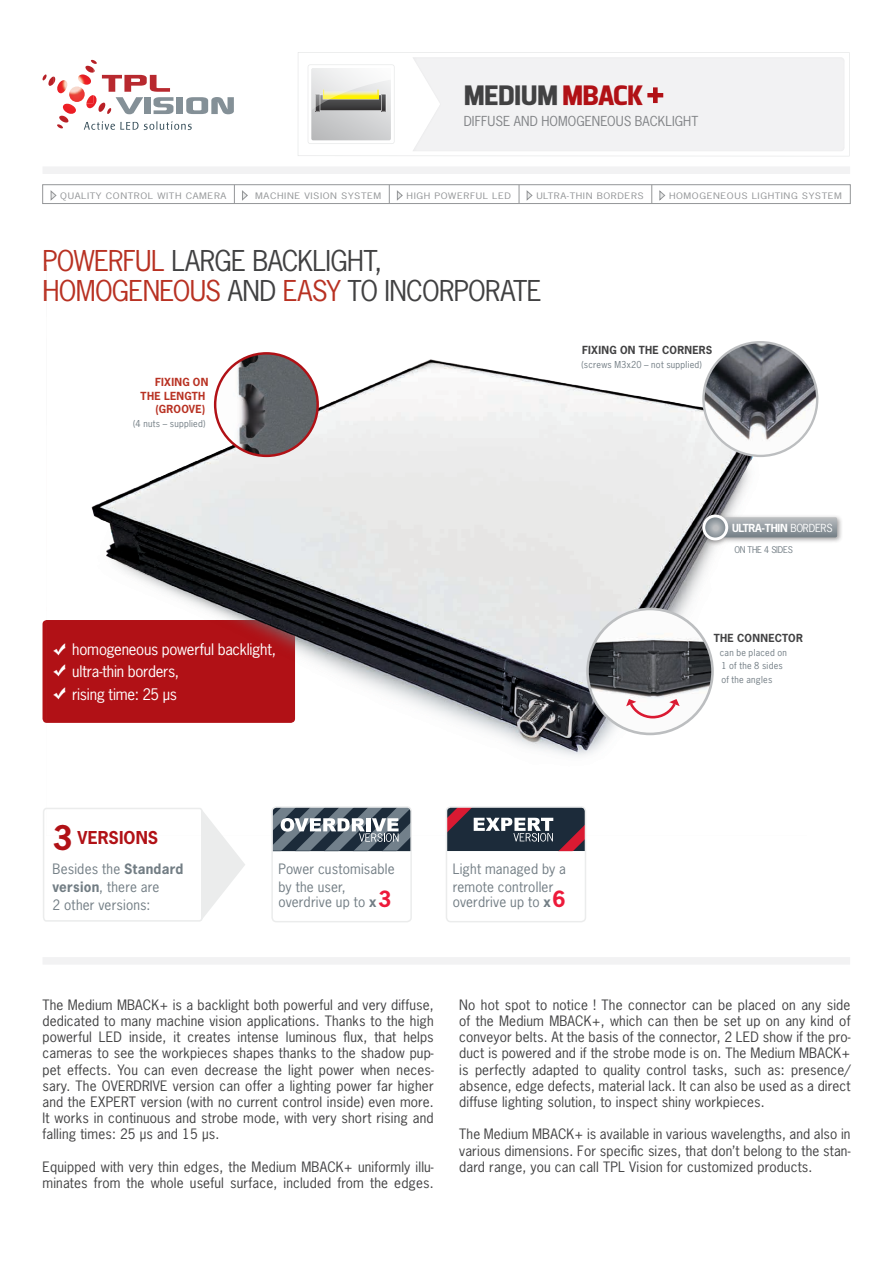
<style>
.page{position:relative;width:893px;height:1263px;background:#fff}
.page>*{position:absolute;margin:0;border:0;box-sizing:border-box;transform-origin:0 0}
.t1{font:700 28.5px "Dyno";letter-spacing:-.015em;color:#414142}
.t2{font:27px "News Gothic Std";letter-spacing:-.02em;color:#414142}
.t3{font:27px "News Gothic Std";color:#b83122}
.t4{font:700 16.65px "News Gothic Std";letter-spacing:.015em;color:#b11116}
.t5{font:15px/22.5px "News Gothic Std";letter-spacing:-.015em;color:#fff}
.t6{font:13.5px/16.2px "News Gothic Std";letter-spacing:.01em;color:#414142;text-align:justify}
.t7{font:13.5px/18px "News Gothic Std";letter-spacing:.01em;color:#727d84}
.t8{font:12.9px "News Gothic Std";letter-spacing:.005em;color:#808285}
.t9{font:700 10.5px "News Gothic Std";letter-spacing:.03em;color:#414142}
.t10{font:700 10.5px "News Gothic Std";letter-spacing:.03em;color:#b83122}
.t11{font:700 10.5px "News Gothic Std";letter-spacing:-.025em;color:#fff}
.t12{font:10.5px "News Gothic Std";color:#fff}
.t13{font:9px/13.5px "News Gothic Std";letter-spacing:.03em;color:#727d84}
.t14{font:8.7px "News Gothic Std";letter-spacing:-.025em;color:#727d84}
.t15{font:8.4px "News Gothic Std";letter-spacing:.055em;color:#949698;scale:1.25 1}
.s1{color:#b11116}
.s2{color:#b83122}
.s3{font-weight:400}
.s4{font-size:31.95px}
.s5{font-weight:700}
.s6{font-weight:700;font-size:21px;color:#ed1a3a}
</style>
<div class="page">
<svg style="left:42px;top:60px;width:192px;height:70px"></svg>
<div style="left:43px;top:166px;width:807px;height:8px;background:#f2f2f3"></div>
<div style="left:43px;top:957px;width:807px;height:7px;background:#f2f2f3"></div>
<svg style="left:298px;top:52px;width:551px;height:104px"></svg>
<svg style="left:308px;top:64px;width:87px;height:80px"></svg>
<div style="left:412px;top:57px;width:432px;height:94px;background:#f2f2f3"></div>
<svg style="left:51px;top:191px;width:5px;height:9px"></svg>
<svg style="left:234px;top:187px;width:1px;height:15px"></svg>
<svg style="left:242px;top:191px;width:6px;height:9px"></svg>
<svg style="left:389px;top:187px;width:1px;height:15px"></svg>
<svg style="left:397px;top:191px;width:6px;height:9px"></svg>
<svg style="left:519px;top:187px;width:1px;height:15px"></svg>
<svg style="left:527px;top:191px;width:5px;height:9px"></svg>
<svg style="left:651px;top:187px;width:1px;height:15px"></svg>
<svg style="left:660px;top:191px;width:5px;height:9px"></svg>
<div style="left:43px;top:185px;width:807px;height:19px;border:1px solid #949698"></div>
<img style="left:47px;top:341px;width:759px;height:415px">
<div style="left:699px;top:511px;width:144px;height:36px;background:#231f20;opacity:.45"></div>
<svg style="left:723px;top:517px;width:114px;height:20px;background:#989fa4"></svg>
<svg style="left:704px;top:516px;width:23px;height:23px"></svg>
<div style="left:702px;top:514px;width:26px;height:26px;border:3px solid #fff;border-radius:50%"></div>
<img style="left:215px;top:353px;width:103px;height:103px;border-radius:51px">
<div style="left:214px;top:352px;width:105px;height:105px;border:2px solid #b11116;border-radius:50%"></div>
<img style="left:587px;top:609px;width:125px;height:125px;border-radius:62px">
<div style="left:586px;top:608px;width:128px;height:127px;border:3px solid #bcbec0;border-radius:50%"></div>
<img style="left:703px;top:342px;width:114px;height:114px;border-radius:57px">
<div style="left:702px;top:341px;width:116px;height:116px;border:2px solid #bcbec0;border-radius:50%"></div>
<svg style="left:43px;top:808px;width:202px;height:114px"></svg>
<svg style="left:626px;top:699px;width:54px;height:21px"></svg>
<svg style="left:449px;top:809px;width:134px;height:42px;background:#484553"></svg>
<div style="left:446px;top:806px;width:140px;height:116px;border:2px solid #ebecec;border-radius:4px"></div>
<svg style="left:274px;top:809px;width:135px;height:42px;background:#6a7580"></svg>
<div style="left:271px;top:806px;width:141px;height:116px;border:2px solid #ebecec;border-radius:4px"></div>
<h1 class="t1" style="left:464px;top:78px;width:182px">MEDIUM <span class="s1">MBACK</span></h1>
<p class="t8" style="left:464px;top:113px;width:236px">DIFFUSE AND HOMOGENEOUS BACKLIGHT</p>
<p class="t15" style="left:60px;top:190px;width:17px">quality</p>
<p class="t15" style="left:106px;top:190px;width:7px">control</p>
<p class="t15" style="left:157px;top:190px;width:30px">with camera</p>
<p class="t15" style="left:255px;top:190px;width:7px">mac</p>
<p class="t15" style="left:277px;top:190px;width:11px">hine</p>
<p class="t15" style="left:304px;top:190px;width:18px">vision</p>
<p class="t15" style="left:341px;top:190px;width:23px">system</p>
<p class="t15" style="left:407px;top:190px;width:46px">high powerf</p>
<p class="t15" style="left:476px;top:190px;width:24px">ul Led</p>
<p class="t15" style="left:536px;top:190px;width:12px">ultra</p>
<p class="t15" style="left:567px;top:190px;width:31px">-thin border</p>
<p class="t15" style="left:638px;top:190px;width:6px">s</p>
<p class="t15" style="left:669px;top:190px;width:13px">homo</p>
<p class="t15" style="left:699px;top:190px;width:13px">geneo</p>
<p class="t15" style="left:734px;top:190px;width:38px">us lightin</p>
<p class="t15" style="left:791px;top:190px;width:31px">g system</p>
<h2 class="t2" style="left:43px;top:244px;width:224px"><span class="s2">Powerful</span> Large backli</h2>
<h2 class="t2" style="left:330px;top:244px;width:53px">ght,</h2>
<h2 class="t3" style="left:43px;top:274px;width:35px">homo</h2>
<h2 class="t3" style="left:112px;top:274px;width:33px">geneo</h2>
<h2 class="t2" style="left:190px;top:274px;width:55px"><span class="s2">us</span> and</h2>
<h2 class="t2" style="left:283px;top:274px;width:117px"><span class="s2">easy</span>to incorporate</h2>
<p class="t10" style="left:155px;top:375px;width:53px">FIXING ON</p>
<p class="t10" style="left:141px;top:389px;width:59px">TH E LENGTH</p>
<p class="t10" style="left:156px;top:402px;width:51px">(GROOVE)</p>
<p class="t13" style="left:133px;top:416px;width:74px">(4 nuts – supplied)</p>
<p class="t5" style="left:72px;top:638px;width:205px">homogeneous powerful backlight, ultra-thin borders,<br>rising time: 25 μs</p>
<p class="t9" style="left:582px;top:343px;width:132px">FIXING ON THE CORNERS</p>
<p class="t13" style="left:582px;top:358px;width:122px">(screws M3x20 – not supplied)</p>
<p class="t11" style="left:732px;top:521px;width:66px">ULTRA-THIN <span class="s3">bord</span></p>
<p class="t12" style="left:815px;top:521px;width:19px">ERs</p>
<p class="t14" style="left:734px;top:544px;width:59px">ON THE 4 SIDES</p>
<p class="t9" style="left:714px;top:631px;width:88px">THE CONN ECTOR</p>
<p class="t13" style="left:720px;top:645px;width:68px">can be placed on<br>1 of the 8 sides of the angles</p>
<p class="t4" style="left:53px;top:827px;width:107px"><span class="s4">3</span> VERSIONS</p>
<p class="t7" style="left:53px;top:860px;width:132px">Besides the <span class="s5">STANDARD<br>VERSION</span>, there are<br>2 other versions:</p>
<p class="t7" style="left:278px;top:860px;width:118px">Power customisable by the user,</p>
<p class="t7" style="left:278px;top:893px;width:114px">overdrive up to <span class="s5">X</span><span class="s6">3</span></p>
<p class="t7" style="left:453px;top:860px;width:115px">Light managed by a remote controller</p>
<p class="t7" style="left:453px;top:893px;width:114px">overdrive up to <span class="s5">X</span><span class="s6">6</span></p>
<p class="t6" style="left:43px;top:996px;width:393px">The Medium MBACK+ is a backlight both powerful and very diffuse, dedicated to many machine vision applications. Thanks to the high powerful LED inside, it creates intense luminous flux, that helps cameras to see the workpieces shapes thanks to the shadow pup&shy;pet effects. You can even decrease the light power when neces&shy;sary. The OVERDRIVE version can offer a lighting power far higher and the EXPERT version (with no current control inside) even more.<br>It works in continuous and strobe mode, with very short rising and falling times: 25 μs and 15 μs.</p>
<p class="t6" style="left:43px;top:1158px;width:393px">Equipped with very thin edges, the Medium MBACK+ uniformly illu&shy;minates from the whole useful surface, included from the edges.</p>
<p class="t6" style="left:459px;top:996px;width:393px">No hot spot to notice ! The connector can be placed on any side of the Medium MBACK+, which can then be set up on any kind of conveyor belts. At the basis of the connector, 2 LED show if the pro&shy;duct is powered and if the strobe mode is on. The Medium MBACK+ is perfectly adapted to quality control tasks, such as: presence/ absence, edge defects, material lack. It can also be used as a direct diffuse lighting solution, to inspect shiny workpieces.</p>
<p class="t6" style="left:459px;top:1126px;width:393px">The Medium MBACK+ is available in various wavelengths, and also in various dimensions. For specific sizes, that don’t belong to the stan&shy;dard range, you can call TPL Vision for customized products.</p>
</div>
